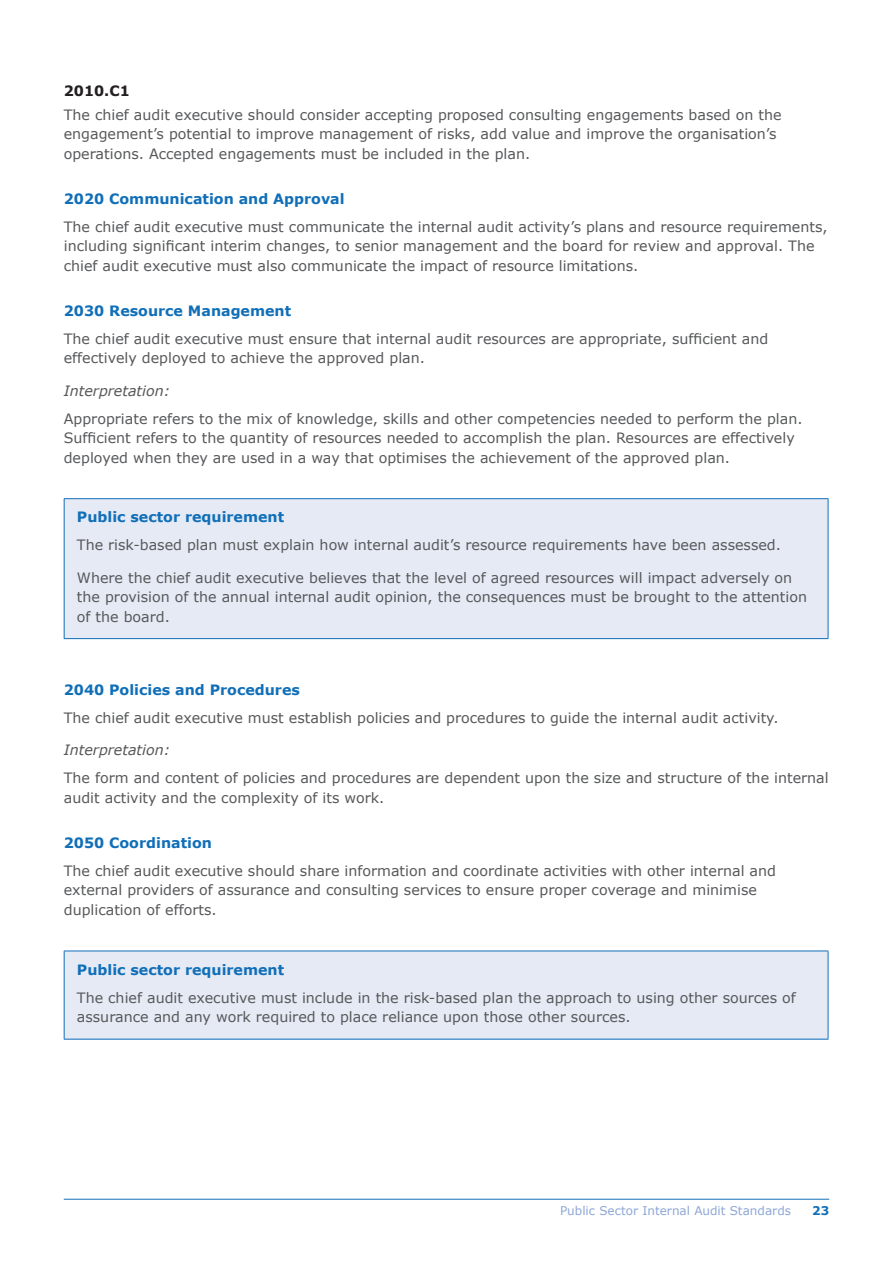
<style>
.page{position:relative;width:893px;height:1263px;background:#fff}
.page>*{position:absolute;margin:0;border:0;box-sizing:border-box;transform-origin:0 0}
.t1{font:14.25px/19.5px "Verdana";color:#57585a}
.sub_sub_head_3{font:700 14.25px "Verdana";color:#116fb8}
.t2{font:italic 14.25px "Verdana";color:#57585a}
.sub_sub_head_4_black{font:700 14.25px "Verdana";color:#231f20}
.sub_sub_head_Blue_10{font:12px "Verdana";color:#8ea7d6}
.sub_sub_head_Blue_10-2{font:700 12px "Verdana";color:#116fb8}
</style>
<div class="page">
<div style="left:64px;top:499px;width:764px;height:140px;background:#e5eaf5"></div>
<hr style="left:64px;top:498px;width:764px;height:1px;background:#116fb8">
<hr style="left:64px;top:499px;width:1px;height:139px;background:#116fb8">
<hr style="left:828px;top:499px;width:1px;height:139px;background:#116fb8">
<hr style="left:64px;top:638px;width:764px;height:1px;background:#116fb8">
<div style="left:64px;top:951px;width:764px;height:88px;background:#e5eaf5"></div>
<hr style="left:64px;top:950px;width:764px;height:1px;background:#116fb8">
<hr style="left:64px;top:951px;width:1px;height:88px;background:#116fb8">
<hr style="left:828px;top:951px;width:1px;height:88px;background:#116fb8">
<hr style="left:64px;top:1039px;width:764px;height:1px;background:#116fb8">
<hr style="left:64px;top:1199px;width:765px;height:1px;background:#116fb8">
<p class="sub_sub_head_4_black" style="left:64px;top:81px;width:68px">2010.C1</p>
<p class="t1" style="left:64px;top:105px;width:719px">The chief audit executive should consider accepting proposed consulting engagements based on the engagement’s potential to improve management of risks, add value and improve the organisation’s operations. Accepted engagements must be included in the plan.</p>
<p class="sub_sub_head_3" style="left:64px;top:189px;width:282px">2020 Communication and Approval</p>
<p class="t1" style="left:64px;top:217px;width:765px">The chief audit executive must communicate the internal audit activity’s plans and resource requirements, including significant interim changes, to senior management and the board for review and approval. The chief audit executive must also communicate the impact of resource limitations.</p>
<p class="sub_sub_head_3" style="left:64px;top:301px;width:229px">2030 Resource Management</p>
<p class="t1" style="left:64px;top:329px;width:706px">The chief audit executive must ensure that internal audit resources are appropriate, sufficient and effectively deployed to achieve the approved plan.</p>
<p class="t2" style="left:64px;top:381px;width:108px">Interpretation:</p>
<p class="t1" style="left:64px;top:409px;width:740px">Appropriate refers to the mix of knowledge, skills and other competencies needed to perform the plan.<br>Sufficient refers to the quantity of resources needed to accomplish the plan. Resources are effectively deployed when they are used in a way that optimises the achievement of the approved plan.</p>
<p class="sub_sub_head_3" style="left:77px;top:508px;width:209px">Public sector requirement</p>
<p class="t1" style="left:77px;top:536px;width:706px">The risk-based plan must explain how internal audit’s resource requirements have been assessed.</p>
<p class="t1" style="left:77px;top:568px;width:732px">Where the chief audit executive believes that the level of agreed resources will impact adversely on the provision of the annual internal audit opinion, the consequences must be brought to the attention of the board.</p>
<p class="sub_sub_head_3" style="left:64px;top:680px;width:238px">2040 Policies and Procedures</p>
<p class="t1" style="left:64px;top:708px;width:716px">The chief audit executive must establish policies and procedures to guide the internal audit activity.</p>
<p class="t2" style="left:64px;top:741px;width:108px">Interpretation:</p>
<p class="t1" style="left:64px;top:768px;width:766px">The form and content of policies and procedures are dependent upon the size and structure of the internal audit activity and the complexity of its work.</p>
<p class="sub_sub_head_3" style="left:64px;top:833px;width:150px">2050 Coordination</p>
<p class="t1" style="left:64px;top:861px;width:714px">The chief audit executive should share information and coordinate activities with other internal and external providers of assurance and consulting services to ensure proper coverage and minimise duplication of efforts.</p>
<p class="sub_sub_head_3" style="left:77px;top:960px;width:209px">Public sector requirement</p>
<p class="t1" style="left:77px;top:988px;width:720px">The chief audit executive must include in the risk-based plan the approach to using other sources of assurance and any work required to place reliance upon those other sources.</p>
<p class="sub_sub_head_Blue_10" style="left:560px;top:1203px;width:233px">Public Sector Internal Audit Standards</p>
<p class="sub_sub_head_Blue_10-2" style="left:812px;top:1203px;width:19px">23</p>
</div>
